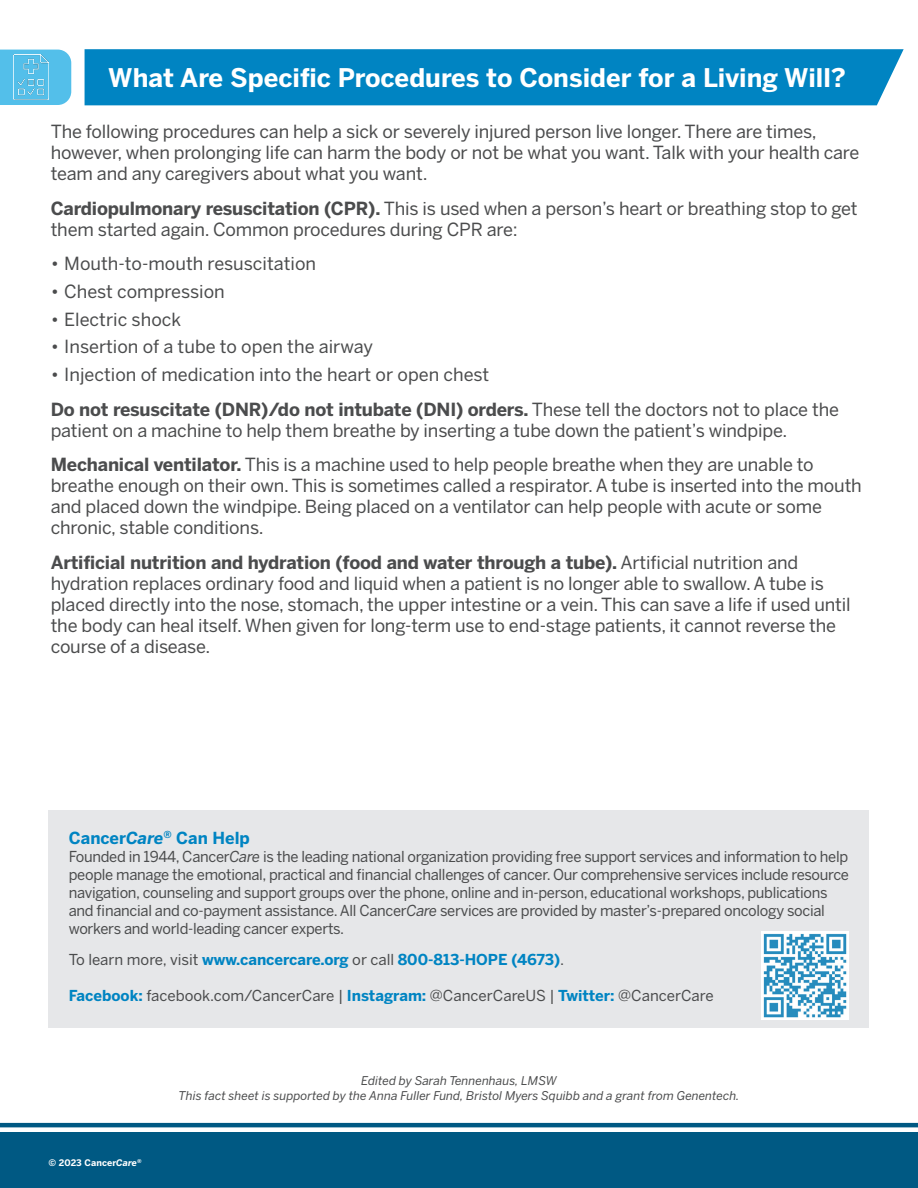
<style>
.page{position:relative;width:918px;height:1188px;background:#fff}
.page>*{position:absolute;margin:0;border:0;box-sizing:border-box;transform-origin:0 0}
.Main_Intro{font:700 25.5px "Benton Sans";color:#fff}
.Leadder{font:18px/21px "Benton Sans";letter-spacing:-.01em;color:#4b4c4d}
.Leadder-2{font:700 16.5px "Benton Sans";color:#0084c2}
.Leadder-3{font:15px/18px "Benton Sans";letter-spacing:-.02em;color:#4b4c4d}
.Leadder-4{font:15px "Benton Sans";color:#4b4c4d}
.Leadder-5{font:700 15px "Benton Sans";color:#0084c2}
.Leadder-6{font:italic 12px "Benton Sans";color:#4b4c4d}
.Leadder-7{font:700 9px "Benton Sans";letter-spacing:.005em;color:#fff}
.s1{font-weight:700}
.s2{font-style:italic}
.s3{font-weight:400;color:#4b4c4d}
.s4{font-weight:700;color:#0084c2}
</style>
<div class="page">
<div style="left:0;top:1132px;width:918px;height:56px;background:#005983"></div>
<hr style="left:0;top:1123px;width:918px;height:4px;background:#005983">
<div style="left:0;top:50px;width:71px;height:55px;background:#53bfea"></div>
<div style="left:85px;top:49px;width:819px;height:56px;background:#0084c2"></div>
<div style="left:49px;top:810px;width:820px;height:218px;background:#e6e7e9"></div>
<img style="left:761px;top:932px;width:88px;height:87px">
<img style="left:13px;top:55px;width:36px;height:45px">
<p class="Main_Intro" style="left:108px;top:63px;width:739px">What Are Specific Procedures to Consider for a Living Will?</p>
<p class="Leadder" style="left:51px;top:121px;width:810px">The following procedures can help a sick or severely injured person live longer. There are times, however, when prolonging life can harm the body or not be what you want. Talk with your health care team and any caregivers about what you want.</p>
<p class="Leadder" style="left:51px;top:197px;width:809px"><span class="s1">Cardiopulmonary resuscitation (CPR).</span> This is used when a person’s heart or breathing stop to get them started again. Common procedures during CPR are:</p>
<p class="Leadder" style="left:51px;top:253px;width:267px">• Mouth-to-mouth resuscitation</p>
<p class="Leadder" style="left:51px;top:281px;width:176px">• Chest compression</p>
<p class="Leadder" style="left:51px;top:308px;width:132px">• Electric shock</p>
<p class="Leadder" style="left:51px;top:336px;width:324px">• Insertion of a tube to open the airway</p>
<p class="Leadder" style="left:51px;top:364px;width:440px">• Injection of medication into the heart or open chest</p>
<p class="Leadder" style="left:51px;top:398px;width:790px"><span class="s1">Do not resuscitate (DNR)/do not intubate (DNI) orders.</span> These tell the doctors not to place the patient on a machine to help them breathe by inserting a tube down the patient’s windpipe.</p>
<p class="Leadder" style="left:51px;top:454px;width:813px"><span class="s1">Mechanical ventilator.</span> This is a machine used to help people breathe when they are unable to breathe enough on their own. This is sometimes called a respirator. A tube is inserted into the mouth and placed down the windpipe. Being placed on a ventilator can help people with acute or some chronic, stable conditions.</p>
<p class="Leadder" style="left:51px;top:551px;width:801px"><span class="s1">Artificial nutrition and hydration (food and water through a tube).</span> Artificial nutrition and hydration replaces ordinary food and liquid when a patient is no longer able to swallow. A tube is placed directly into the nose, stomach, the upper intestine or a vein. This can save a life if used until the body can heal itself. When given for long-term use to end-stage patients, it cannot reverse the course of a disease.</p>
<p class="Leadder-2" style="left:69px;top:828px;width:183px">Cancer<span class="s2">Care</span><sup>®</sup> Can Help</p>
<p class="Leadder-3" style="left:69px;top:847px;width:782px">Founded in 1944, Cancer<span class="s2">Care</span> is the leading national organization providing free support services and information to help people manage the emotional, practical and financial challenges of cancer. Our comprehensive services include resource navigation, counseling and support groups over the phone, online and in-person, educational workshops, publications and financial and co-payment assistance. All Cancer<span class="s2">Care</span> services are provided by master’s-prepared oncology social workers and world-leading cancer experts.</p>
<p class="Leadder-5" style="left:69px;top:951px;width:497px"><span class="s3">To learn more, visit</span> www.cancercare.org <span class="s3">or call</span> 800-813-HOPE (4673)<span class="s3">.</span></p>
<p class="Leadder-4" style="left:69px;top:987px;width:647px"><span class="s4">Facebook:</span> facebook.com/CancerCare | <span class="s4">Instagram:</span> @CancerCareUS | <span class="s4">Twitter:</span> @CancerCare</p>
<p class="Leadder-7" style="left:49px;top:1158px;width:95px">© 2023 Cancer<span class="s2">Care</span><sup>®</sup></p>
<p class="Leadder-6" style="left:361px;top:1073px;width:197px">Edited by Sarah Tennenhaus, LMSW</p>
<p class="Leadder-6" style="left:179px;top:1088px;width:563px">This fact sheet is supported by the Anna Fuller Fund, Bristol Myers Squibb and a grant from Genentech.</p>
</div>
